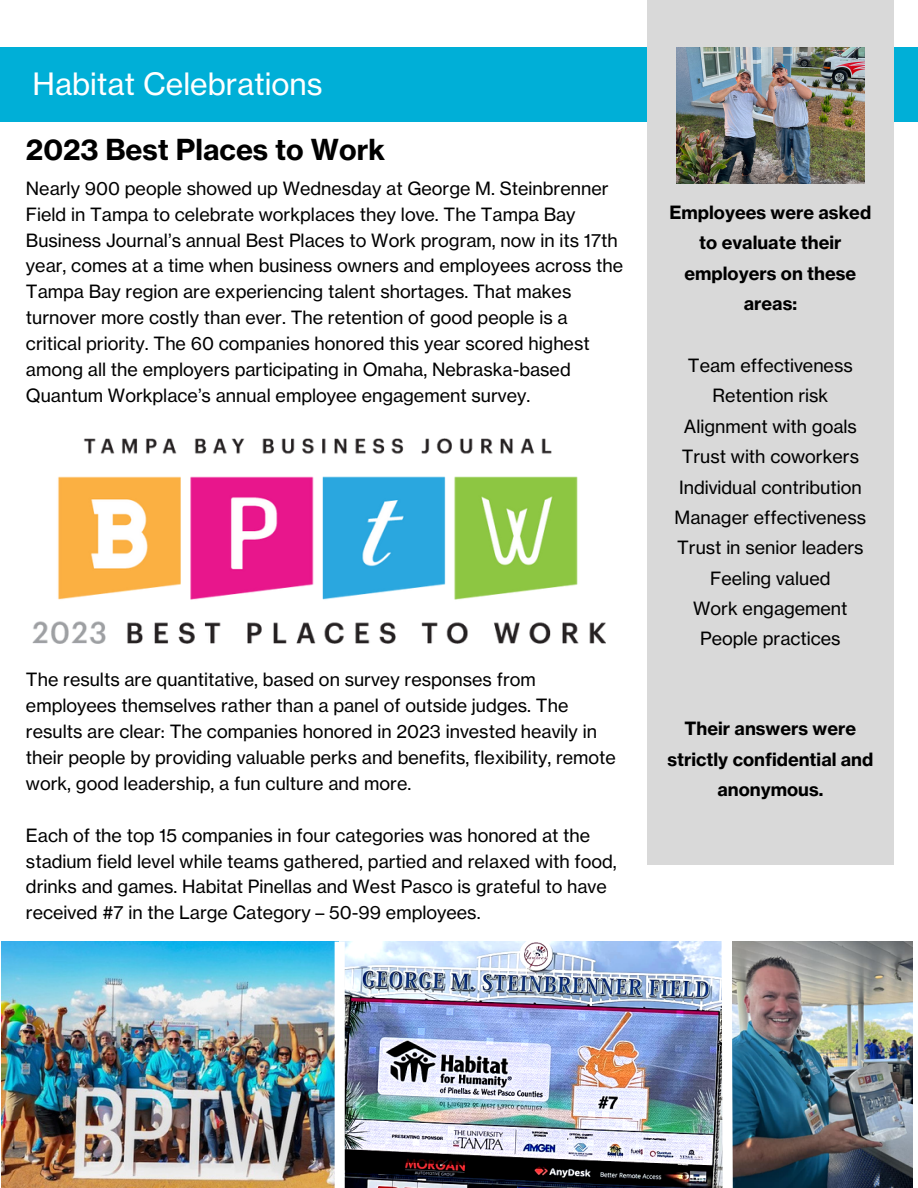
<style>
.page{position:relative;width:918px;height:1188px;background:#fff}
.page>*{position:absolute;margin:0;border:0;box-sizing:border-box;transform-origin:0 0}
.t1{font:30.3px "N Haas Grotesk TX Pro 55 Rg";color:#fff}
.t2{font:28.5px "N Haas Grotesk TX Pro 75 Bd";color:#000}
.t3{font:18px/25.8px "N Haas Grotesk TX Pro 55 Rg";color:#000}
.t4{font:18px/30.3px "N Haas Grotesk TX Pro 75 Bd";color:#000;text-align:center}
</style>
<div class="page">
<div style="left:0;top:47px;width:918px;height:75px;background:#00afd7"></div>
<img style="left:33px;top:438px;width:572px;height:206px">
<div style="left:647px;top:0;width:246px;height:865px;background:#d9d9d9"></div>
<img style="left:676px;top:47px;width:188px;height:136px">
<img style="left:2px;top:941px;width:714px;height:247px">
<img style="left:738px;top:941px;width:175px;height:247px">
<svg style="left:716px;top:941px;width:22px;height:247px"></svg>
<div style="left:335px;top:942px;width:10px;height:246px;background:#fff"></div>
<p class="t1" style="left:33px;top:65px;width:292px">Habitat Celebrations</p>
<p class="t2" style="left:26px;top:131px;width:361px">2023 Best Places to Work</p>
<p class="t3" style="left:26px;top:175px;width:599px">Nearly 900 people showed up Wednesday at George M. Steinbrenner Field in Tampa to celebrate workplaces they love. The Tampa Bay Business Journal’s annual Best Places to Work program, now in its 17th year, comes at a time when business owners and employees across the Tampa Bay region are experiencing talent shortages. That makes turnover more costly than ever. The retention of good people is a critical priority. The 60 companies honored this year scored highest among all the employers participating in Omaha, Nebraska-based Quantum Workplace’s annual employee engagement survey.</p>
<p class="t3" style="left:26px;top:667px;width:592px">The results are quantitative, based on survey responses from employees themselves rather than a panel of outside judges. The results are clear: The companies honored in 2023 invested heavily in their people by providing valuable perks and benefits, flexibility, remote work, good leadership, a fun culture and more.</p>
<p class="t3" style="left:26px;top:822px;width:592px">Each of the top 15 companies in four categories was honored at the stadium field level while teams gathered, partied and relaxed with food, drinks and games. Habitat Pinellas and West Pasco is grateful to have received #7 in the Large Category – 50-99 employees.</p>
<p class="t4" style="left:670px;top:197px;width:203px">Employees were asked to evaluate their employers on these areas:</p>
<p class="t3" style="left:688px;top:353px;width:166px">Team effectiveness</p>
<p class="t3" style="left:712px;top:383px;width:117px">Retention risk</p>
<p class="t3" style="left:684px;top:413px;width:175px">Alignment with goals</p>
<p class="t3" style="left:682px;top:444px;width:179px">Trust with coworkers</p>
<p class="t3" style="left:679px;top:474px;width:184px">Individual contribution</p>
<p class="t3" style="left:675px;top:504px;width:193px">Manager effectiveness</p>
<p class="t3" style="left:677px;top:535px;width:188px">Trust in senior leaders</p>
<p class="t3" style="left:710px;top:565px;width:122px">Feeling valued</p>
<p class="t3" style="left:693px;top:596px;width:156px">Work engagement</p>
<p class="t3" style="left:700px;top:626px;width:142px">People practices</p>
<p class="t4" style="left:667px;top:714px;width:208px">Their answers were strictly confidential and anonymous.</p>
</div>
